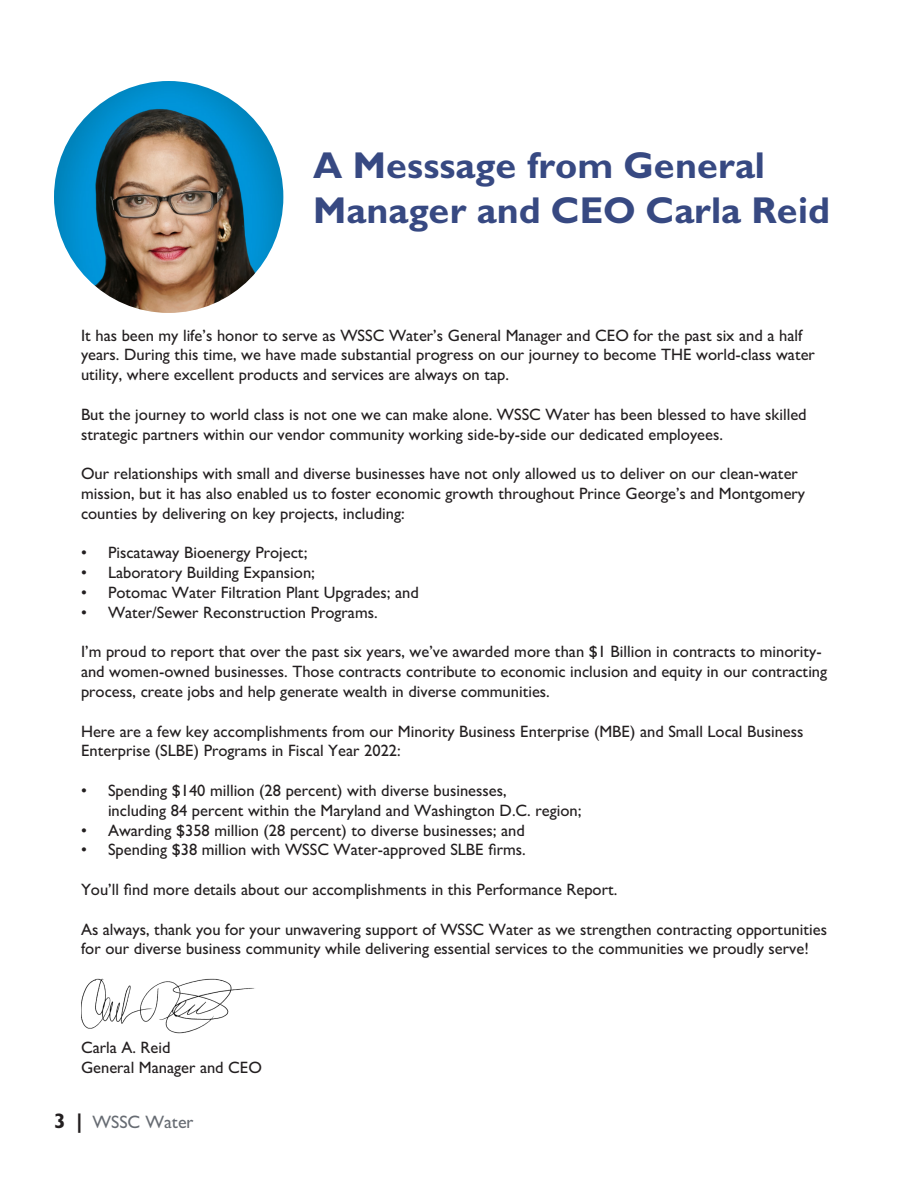
<style>
.page{position:relative;width:918px;height:1188px;background:#fff}
.page>*{position:absolute;margin:0;border:0;box-sizing:border-box;transform-origin:0 0}
.t1{font:700 37.5px/45px "Gill Sans";color:#374982}
.t2{font:500 18px "Gill Sans";color:#676c73}
.t3{font:500 16.5px/19.8px "Gill Sans";color:#231f20}
.s1{font-weight:700;font-size:21px;color:#231f20}
</style>
<div class="page">
<img style="left:54px;top:81px;width:229px;height:232px">
<img style="left:81px;top:978px;width:174px;height:55px">
<p class="t1" style="left:313px;top:142px;width:518px">A Messsage from General<br>Manager and CEO Carla Reid</p>
<p class="t3" style="left:81px;top:325px;width:736px">It has been my life’s honor to serve as WSSC Water’s General Manager and CEO for the past six and a half years. During this time, we have made substantial progress on our journey to become THE world-class water utility, where excellent products and services are always on tap.</p>
<p class="t3" style="left:81px;top:404px;width:727px">But the journey to world class is not one we can make alone. WSSC Water has been blessed to have skilled strategic partners within our vendor community working side-by-side our dedicated employees.</p>
<p class="t3" style="left:81px;top:464px;width:726px">Our relationships with small and diverse businesses have not only allowed us to deliver on our clean-water mission, but it has also enabled us to foster economic growth throughout Prince George’s and Montgomery counties by delivering on key projects, including:</p>
<p class="t3" style="left:81px;top:543px;width:228px">• Piscataway Bioenergy Project;</p>
<p class="t3" style="left:81px;top:563px;width:236px">• Laboratory Building Expansion;</p>
<p class="t3" style="left:81px;top:582px;width:339px">• Potomac Water Filtration Plant Upgrades; and</p>
<p class="t3" style="left:81px;top:602px;width:298px">• Water/Sewer Reconstruction Programs.</p>
<p class="t3" style="left:81px;top:642px;width:748px">I’m proud to report that over the past six years, we’ve awarded more than $1 Billion in contracts to minority&shy;and women-owned businesses. Those contracts contribute to economic inclusion and equity in our contracting process, create jobs and help generate wealth in diverse communities.</p>
<p class="t3" style="left:81px;top:721px;width:724px">Here are a few key accomplishments from our Minority Business Enterprise (MBE) and Small Local Business<br>Enterprise (SLBE) Programs in Fiscal Year 2022:</p>
<p class="t3" style="left:108px;top:780px;width:475px;text-indent:-27px">• Spending $140 million (28 percent) with diverse businesses,<br>including 84 percent within the Maryland and Washington D.C. region;</p>
<p class="t3" style="left:81px;top:820px;width:445px">• Awarding $358 million (28 percent) to diverse businesses; and</p>
<p class="t3" style="left:81px;top:840px;width:446px">• Spending $38 million with WSSC Water-approved SLBE firms.</p>
<p class="t3" style="left:81px;top:879px;width:538px">You’ll find more details about our accomplishments in this Performance Report.</p>
<p class="t3" style="left:81px;top:919px;width:748px">As always, thank you for your unwavering support of WSSC Water as we strengthen contracting opportunities for our diverse business community while delivering essential services to the communities we proudly serve!</p>
<p class="t3" style="left:81px;top:1038px;width:91px">Carla A. Reid</p>
<p class="t3" style="left:81px;top:1058px;width:183px">General Manager and CEO</p>
<p class="t2" style="left:54px;top:1111px;width:141px"><span class="s1">3 |</span> WSSC Water</p>
</div>
